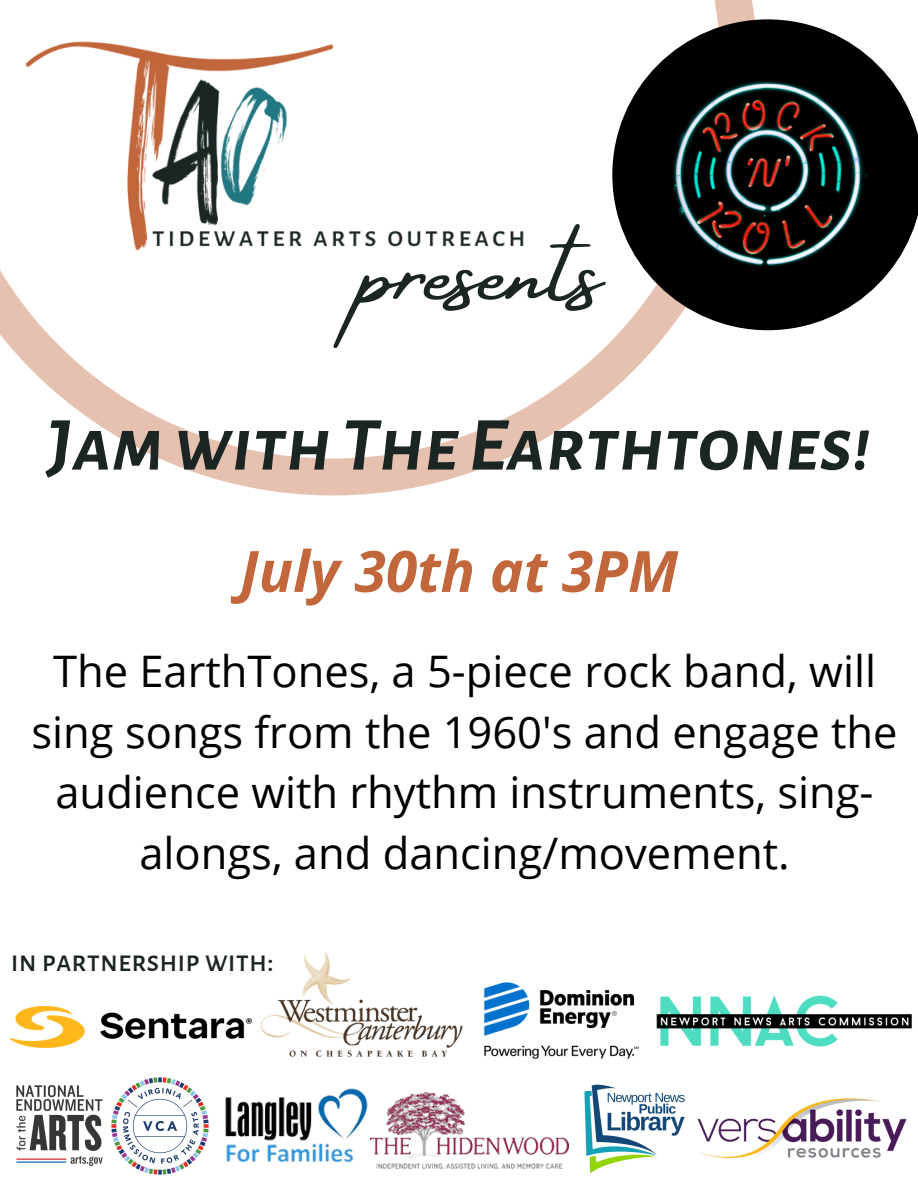
<style>
.page{position:relative;width:918px;height:1188px;background:#fff}
.page>*{position:absolute;margin:0;border:0;box-sizing:border-box;transform-origin:0 0}
.t1{font:108px "Amsterdam Four";color:#1b2524}
.t2{font:italic 700 76.5px "Alegreya Sans SC";color:#1b2524}
.t3{font:italic 700 57px "Open Sans";color:#c2663b}
.t4{font:43.5px/60.8px "Open Sans";color:#000;text-align:center}
.t5{font:500 30px "Alegreya Sans SC";color:#1b2524}
</style>
<div class="page">
<svg style="left:0;top:0;width:755px;height:495px"></svg>
<img style="left:11px;top:30px;width:519px;height:230px">
<img style="left:612px;top:19px;width:306px;height:311px">
<img style="left:16px;top:1085px;width:87px;height:81px">
<img style="left:697px;top:1098px;width:210px;height:61px">
<img style="left:656px;top:995px;width:256px;height:52px">
<img style="left:111px;top:1077px;width:98px;height:98px">
<img style="left:584px;top:1084px;width:101px;height:90px">
<img style="left:11px;top:1006px;width:213px;height:42px">
<img style="left:224px;top:952px;width:239px;height:105px">
<img style="left:370px;top:1092px;width:198px;height:77px">
<img style="left:225px;top:1088px;width:143px;height:75px">
<img style="left:484px;top:982px;width:155px;height:77px">
<h2 class="t1" style="left:361px;top:211px;width:243px">presents</h2>
<h3 class="t2" style="left:47px;top:408px;width:825px">JamwithThe Earthtones!</h3>
<h4 class="t3" style="left:240px;top:531px;width:440px">July 30th at 3PM</h4>
<h1 class="t4" style="left:32px;top:640px;width:868px">The EarthTones, a 5-piece rock band, will sing songs from the 1960's and engage the audience with rhythm instruments, sing&shy;alongs, and dancing/movement.</h1>
<p class="t5" style="left:11px;top:947px;width:265px">in partnership with:</p>
</div>
